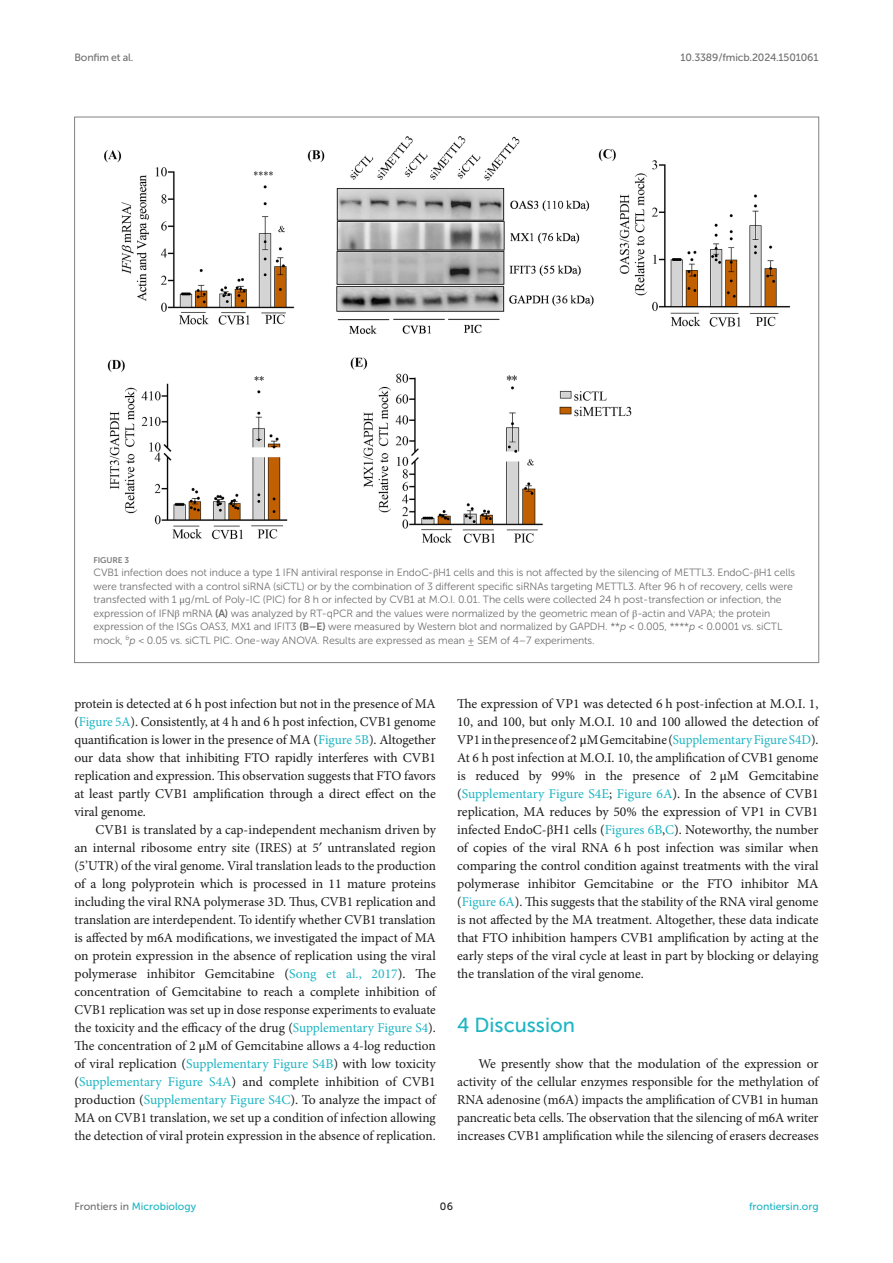
<style>
.page{position:relative;width:893px;height:1263px;background:#fff}
.page>*{position:absolute;margin:0;border:0;box-sizing:border-box;transform-origin:0 0}
.HEAD_1{font:20.25px "Museo Sans 500";color:#1db5c3}
.TEXT{font:13.5px/18px "Minion Pro";letter-spacing:-.005em;color:#1b1c1b;text-align:justify}
.FIG_LEG{font:10.5px/13.5px "Museo Sans 300";letter-spacing:-.01em;color:#706f70}
.t1{font:10.5px "Museo Sans 500";color:#1db5c3}
.t2{font:10.5px "Museo Sans 500";letter-spacing:-.015em;color:#706f70}
.t3{font:10.5px "Museo Sans 500";color:#1b1c1b}
.FIG_HD{font:8.25px "Museo Sans 700";letter-spacing:-.01em;color:#7e7f7f}
.s1{font-family:"STIX General"}
.s2{font-family:"Museo Sans 700"}
.s3{font-style:italic}
.s4{color:#1db5c3}
.s5{font-family:"Gentium Plus"}
.s6{color:#706f70}
</style>
<div class="page">
<img style="left:104px;top:136px;width:686px;height:407px">
<p class="t2" style="left:74px;top:51px;width:61px">Bonfim et al.</p>
<p class="t2" style="left:681px;top:51px;width:139px">10.3389/fmicb.2024.1501061</p>
<p class="FIG_HD" style="left:94px;top:555px;width:37px">FIGURE 3</p>
<p class="FIG_LEG" style="left:94px;top:566px;width:703px">CVB1 infection does not induce a type 1 IFN antiviral response in EndoC-<span class="s1">β</span>H1 cells and this is not affected by the silencing of METTL3. EndoC-<span class="s1">β</span>H1 cells were transfected with a control siRNA (siCTL) or by the combination of 3 different specific siRNAs targeting METTL3. After 96 h of recovery, cells were transfected with 1 <span class="s1">μ</span>g/mL of Poly-IC (PIC) for 8 h or infected by CVB1 at M.O.I. 0.01. The cells were collected 24 h post-transfection or infection, the expression of IFN<span class="s1">β</span> mRNA <span class="s2">(A)</span> was analyzed by RT-qPCR and the values were normalized by the geometric mean of <span class="s1">β</span>-actin and VAPA; the protein expression of the ISGs OAS3, MX1 and IFIT3 <span class="s2">(B–E)</span> were measured by Western blot and normalized by GAPDH. **<span class="s3">p</span> &lt; 0.005, ****<span class="s3">p</span> &lt; 0.0001 vs. siCTL mock, <sup>&amp;</sup><span class="s3">p</span> &lt; 0.05 vs. siCTL PIC. One-way ANOVA. Results are expressed as mean ± SEM of 4–7 experiments.</p>
<p class="TEXT" style="left:74px;top:695px;width:363px">protein is detected at 6 h post infection but not in the presence of MA (<span class="s4">Figure 5A</span>). Consistently, at 4 h and 6 h post infection, CVB1 genome quantification is lower in the presence of MA (<span class="s4">Figure 5B</span>). Altogether our data show that inhibiting FTO rapidly interferes with CVB1 replication and expression. This observation suggests that FTO favors at least partly CVB1 amplification through a direct effect on the viral genome.</p>
<p class="TEXT" style="left:74px;top:821px;width:363px;text-indent:21px">CVB1 is translated by a cap-independent mechanism driven by an internal ribosome entry site (IRES) at 5<span class="s5">′</span> untranslated region (5’UTR) of the viral genome. Viral translation leads to the production of a long polyprotein which is processed in 11 mature proteins including the viral RNA polymerase 3D. Thus, CVB1 replication and translation are interdependent. To identify whether CVB1 translation is affected by m6A modifications, we investigated the impact of MA on protein expression in the absence of replication using the viral polymerase inhibitor Gemcitabine (<span class="s4">Song et al., 2017</span>). The concentration of Gemcitabine to reach a complete inhibition of CVB1 replication was set up in dose response experiments to evaluate the toxicity and the efficacy of the drug (<span class="s4">Supplementary Figure S4</span>).<br>The concentration of 2 <span class="s1">μ</span>M of Gemcitabine allows a 4-log reduction of viral replication (<span class="s4">Supplementary Figure S4B</span>) with low toxicity (<span class="s4">Supplementary Figure S4A</span>) and complete inhibition of CVB1 production (<span class="s4">Supplementary Figure S4C</span>). To analyze the impact of MA on CVB1 translation, we set up a condition of infection allowing the detection of viral protein expression in the absence of replication.</p>
<p class="TEXT" style="left:457px;top:695px;width:363px">The expression of VP1 was detected 6 h post-infection at M.O.I. 1, 10, and 100, but only M.O.I. 10 and 100 allowed the detection of VP1 in the presence of 2 <span class="s1">μ</span>M Gemcitabine (<span class="s4">Supplementary Figure S4D</span>).<br>At 6 h post infection at M.O.I. 10, the amplification of CVB1 genome is reduced by 99% in the presence of 2 <span class="s1">μ</span>M Gemcitabine (<span class="s4">Supplementary Figure S4E</span>; <span class="s4">Figure 6A</span>). In the absence of CVB1 replication, MA reduces by 50% the expression of VP1 in CVB1 infected EndoC-<span class="s1">β</span>H1 cells (<span class="s4">Figures 6B</span>,<span class="s4">C</span>). Noteworthy, the number of copies of the viral RNA 6 h post infection was similar when comparing the control condition against treatments with the viral polymerase inhibitor Gemcitabine or the FTO inhibitor MA (<span class="s4">Figure 6A</span>). This suggests that the stability of the RNA viral genome is not affected by the MA treatment. Altogether, these data indicate that FTO inhibition hampers CVB1 amplification by acting at the early steps of the viral cycle at least in part by blocking or delaying the translation of the viral genome.</p>
<p class="HEAD_1" style="left:457px;top:1014px;width:119px">4 Discussion</p>
<p class="TEXT" style="left:457px;top:1055px;width:363px;text-indent:21px">We presently show that the modulation of the expression or activity of the cellular enzymes responsible for the methylation of RNA adenosine (m6A) impacts the amplification of CVB1 in human pancreatic beta cells. The observation that the silencing of m6A writer increases CVB1 amplification while the silencing of erasers decreases</p>
<p class="t1" style="left:74px;top:1200px;width:123px"><span class="s6">Frontiers in</span> Microbiology</p>
<p class="t3" style="left:440px;top:1200px;width:15px">06</p>
<p class="t1" style="left:749px;top:1200px;width:71px">frontiersin.org</p>
</div>
